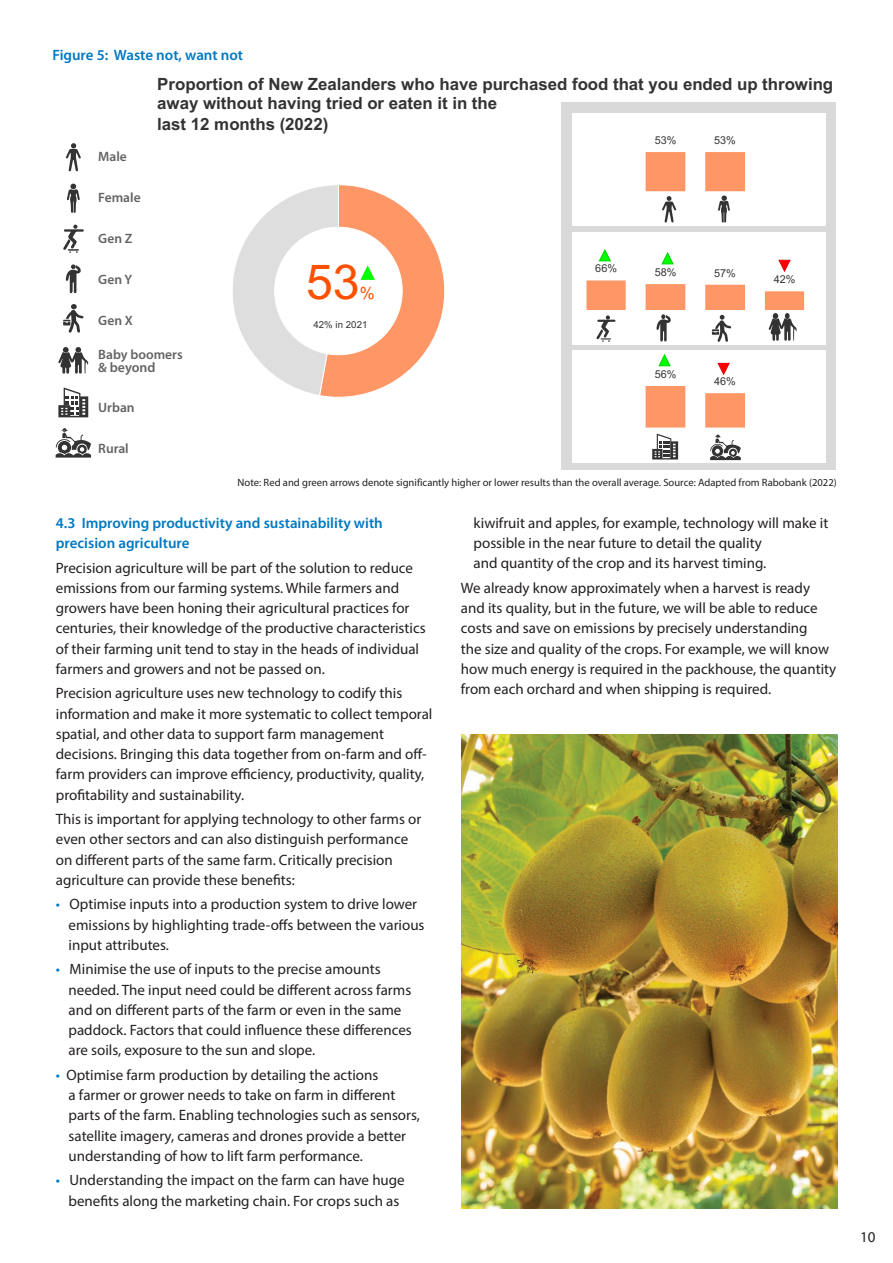
<style>
.page{position:relative;width:893px;height:1263px;background:#fff}
.page>*{position:absolute;margin:0;border:0;box-sizing:border-box;transform-origin:0 0}
.t1{font:48.15px "Arial";color:#ff5000}
.t2{font:700 16.95px/20px "Arial";color:#333}
.t3{font:16.95px "Arial";color:#ff5000}
.t4{font:15px/20.2px "Myriad Pro";color:#231f20}
.t5{font:600 15px/20.2px "Myriad Pro";color:#0079c2}
.t6{font:600 13.8px "Myriad Pro";color:#636366}
.t7{font:600 13.5px "Myriad Pro";color:#636366}
.t8{font:10.8px "Arial";color:#333}
.t9{font:10.65px "Myriad Pro";color:#231f20}
.t10{font:9.6px "Arial";letter-spacing:.005em;color:#333}
.s1{font-size:13.5px}
.s2{color:#0079c2}
</style>
<div class="page">
<img style="left:461px;top:734px;width:377px;height:474px">
<div style="left:561px;top:102px;width:275px;height:368px;background:#d9d9d9"></div>
<div style="left:572px;top:350px;width:254px;height:113px;background:#fff"></div>
<div style="left:572px;top:232px;width:254px;height:112px;background:#fff"></div>
<div style="left:572px;top:113px;width:254px;height:113px;background:#fff"></div>
<svg style="left:646px;top:152px;width:99px;height:71px"></svg>
<svg style="left:586px;top:280px;width:218px;height:62px"></svg>
<svg style="left:778px;top:260px;width:13px;height:12px"></svg>
<svg style="left:599px;top:249px;width:12px;height:13px"></svg>
<svg style="left:661px;top:252px;width:13px;height:13px"></svg>
<svg style="left:646px;top:386px;width:99px;height:42px"></svg>
<svg style="left:658px;top:354px;width:13px;height:12px"></svg>
<svg style="left:717px;top:363px;width:13px;height:12px"></svg>
<svg style="left:232px;top:185px;width:213px;height:212px"></svg>
<svg style="left:710px;top:434px;width:31px;height:26px"></svg>
<svg style="left:652px;top:434px;width:26px;height:25px"></svg>
<svg style="left:66px;top:143px;width:15px;height:28px"></svg>
<svg style="left:67px;top:184px;width:13px;height:29px"></svg>
<svg style="left:63px;top:225px;width:21px;height:28px"></svg>
<svg style="left:66px;top:264px;width:15px;height:30px"></svg>
<svg style="left:63px;top:304px;width:21px;height:29px"></svg>
<svg style="left:58px;top:387px;width:30px;height:30px"></svg>
<svg style="left:56px;top:428px;width:35px;height:30px"></svg>
<svg style="left:58px;top:347px;width:30px;height:27px"></svg>
<p class="t5" style="left:52px;top:45px;width:192px">Figure 5: Waste not, want not</p>
<p class="t2" style="left:157px;top:74px;width:677px">Proportion of New Zealanders who have purchased food that you ended up throwing away without having tried or eaten it in the<br>last 12 months (2022)</p>
<p class="t7" style="left:98px;top:148px;width:30px">Male</p>
<p class="t7" style="left:98px;top:189px;width:44px">Female</p>
<p class="t7" style="left:98px;top:230px;width:36px">Gen Z</p>
<p class="t7" style="left:98px;top:271px;width:35px">Gen Y</p>
<p class="t7" style="left:98px;top:311px;width:36px">Gen X</p>
<p class="t7" style="left:98px;top:345px;width:86px">Baby boomers</p>
<p class="t6" style="left:98px;top:359px;width:59px"><span class="s1">&amp;</span> beyond</p>
<p class="t7" style="left:98px;top:399px;width:38px">Urban</p>
<p class="t7" style="left:98px;top:440px;width:32px">Rural</p>
<p class="t1" style="left:306px;top:249px;width:55px">53</p>
<p class="t3" style="left:360px;top:282px;width:17px">%</p>
<p class="t10" style="left:313px;top:317px;width:56px">42% in 2021</p>
<p class="t8" style="left:655px;top:132px;width:23px">53%</p>
<p class="t8" style="left:714px;top:132px;width:23px">53%</p>
<p class="t8" style="left:595px;top:261px;width:23px">66%</p>
<p class="t8" style="left:655px;top:264px;width:23px">58%</p>
<p class="t8" style="left:714px;top:266px;width:23px">57%</p>
<p class="t8" style="left:655px;top:366px;width:23px">56%</p>
<p class="t8" style="left:714px;top:374px;width:23px">46%</p>
<p class="t8" style="left:774px;top:272px;width:23px">42%</p>
<p class="t9" style="left:238px;top:476px;width:601px">Note: Red and green arrows denote significantly higher or lower results than the overall average. Source: Adapted from Rabobank (2022)</p>
<p class="t5" style="left:56px;top:512px;width:329px">4.3 Improving productivity and sustainability with precision agriculture</p>
<p class="t4" style="left:56px;top:557px;width:371px">Precision agriculture will be part of the solution to reduce emissions from our farming systems. While farmers and growers have been honing their agricultural practices for centuries, their knowledge of the productive characteristics of their farming unit tend to stay in the heads of individual farmers and growers and not be passed on.</p>
<p class="t4" style="left:56px;top:683px;width:378px">Precision agriculture uses new technology to codify this information and make it more systematic to collect temporal spatial, and other data to support farm management decisions. Bringing this data together from on-farm and off&shy;farm providers can improve efficiency, productivity, quality, profitability and sustainability.</p>
<p class="t4" style="left:56px;top:809px;width:367px">This is important for applying technology to other farms or even other sectors and can also distinguish performance on different parts of the same farm. Critically precision agriculture can provide these benefits:</p>
<p class="t4" style="left:69px;top:894px;width:358px;text-indent:-13px"><span class="s2">•</span> Optimise inputs into a production system to drive lower emissions by highlighting trade-offs between the various input attributes.</p>
<p class="t4" style="left:69px;top:959px;width:345px;text-indent:-13px"><span class="s2">•</span> Minimise the use of inputs to the precise amounts needed. The input need could be different across farms and on different parts of the farm or even in the same paddock. Factors that could influence these differences are soils, exposure to the sun and slope.</p>
<p class="t4" style="left:69px;top:1064px;width:353px;text-indent:-13px"><span class="s2">•</span> Optimise farm production by detailing the actions<br>a farmer or grower needs to take on farm in different parts of the farm. Enabling technologies such as sensors, satellite imagery, cameras and drones provide a better understanding of how to lift farm performance.</p>
<p class="t4" style="left:56px;top:1170px;width:350px;text-align:center"><span class="s2">•</span> Understanding the impact on the farm can have huge benefits along the marketing chain. For crops such as</p>
<p class="t4" style="left:474px;top:512px;width:356px">kiwifruit and apples, for example, technology will make it possible in the near future to detail the quality<br>and quantity of the crop and its harvest timing.</p>
<p class="t4" style="left:461px;top:577px;width:377px">We already know approximately when a harvest is ready and its quality, but in the future, we will be able to reduce costs and save on emissions by precisely understanding<br>the size and quality of the crops. For example, we will know how much energy is required in the packhouse, the quantity from each orchard and when shipping is required.</p>
<p class="t4" style="left:860px;top:1226px;width:17px">10</p>
</div>
